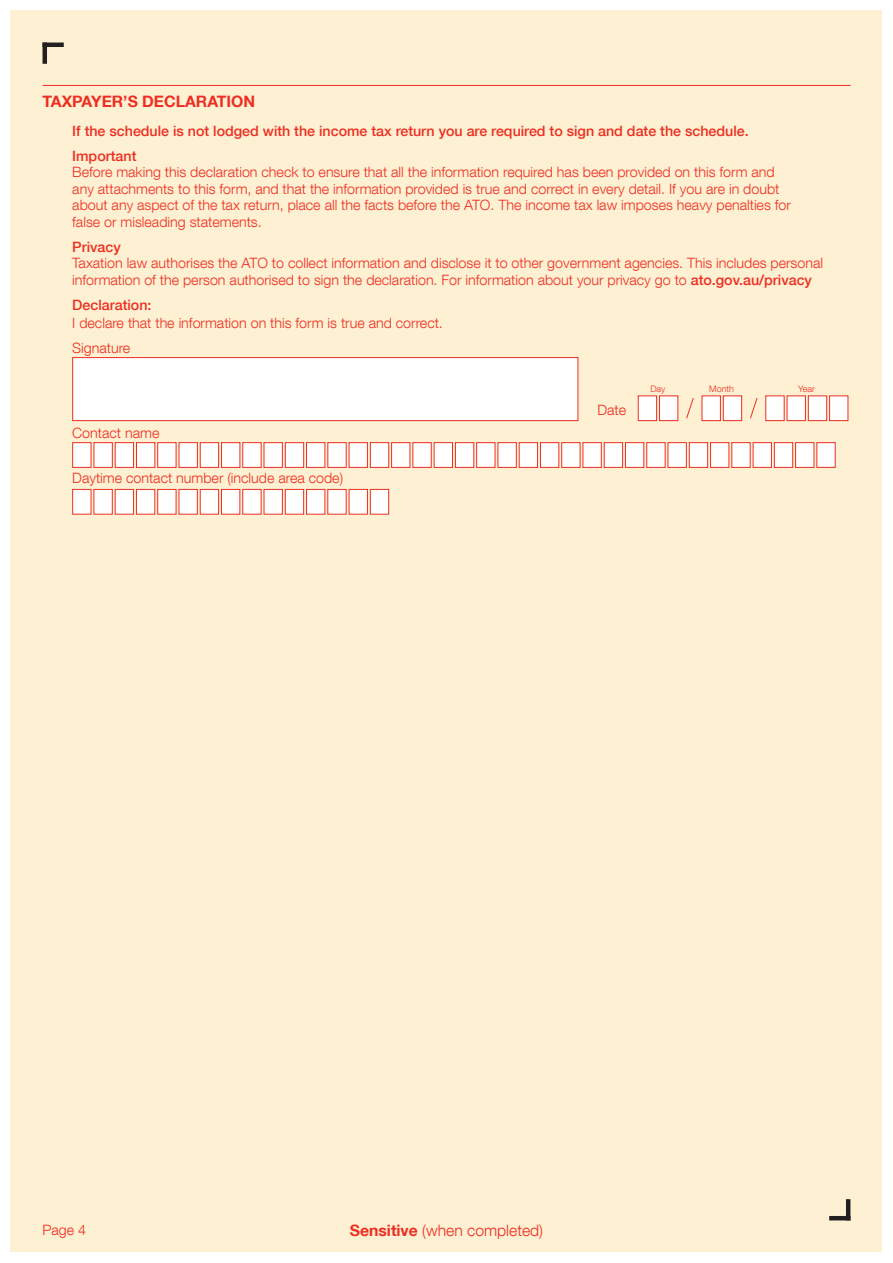
<style>
.page{position:relative;width:893px;height:1263px;background:#fff}
.page>*{position:absolute;margin:0;border:0;box-sizing:border-box;transform-origin:0 0}
.t1{font:300 15.75px "Helvetica Neue LT Com";color:#ee2e22}
.F_-_Question{font:700 15.75px "Helvetica Neue LT Com";color:#ee2e22}
.F_-_Body{font:300 14.25px/16.5px "Helvetica Neue LT Com";color:#ee2e22}
.F_-_Body-2{font:500 14.25px "Helvetica Neue LT Com";color:#ee2e22}
.F_-_Body_no_space_af{font:500 14.25px "Helvetica Neue LT Com";color:#ee2e22}
.F_-_Day_Month_Year{font:300 9px "Helvetica Neue LT Com";color:#ee2e22}
.s1{font-weight:500}
.s2{font-weight:700}
</style>
<div class="page">
<div style="left:11px;top:11px;width:871px;height:1241px;background:#fef1d3"></div>
<hr style="left:43px;top:43px;width:21px;height:4px;background:#231f20">
<hr style="left:43px;top:43px;width:4px;height:21px;background:#231f20">
<hr style="left:829px;top:1216px;width:21px;height:4px;background:#231f20">
<hr style="left:846px;top:1199px;width:4px;height:21px;background:#231f20">
<div style="left:136px;top:489px;width:19px;height:25px;background:#fff;border:1px solid #ee2e22"></div>
<div style="left:157px;top:489px;width:19px;height:25px;background:#fff;border:1px solid #ee2e22"></div>
<div style="left:179px;top:489px;width:19px;height:25px;background:#fff;border:1px solid #ee2e22"></div>
<div style="left:221px;top:489px;width:19px;height:25px;background:#fff;border:1px solid #ee2e22"></div>
<div style="left:242px;top:489px;width:19px;height:25px;background:#fff;border:1px solid #ee2e22"></div>
<div style="left:264px;top:489px;width:19px;height:25px;background:#fff;border:1px solid #ee2e22"></div>
<div style="left:306px;top:489px;width:19px;height:25px;background:#fff;border:1px solid #ee2e22"></div>
<div style="left:327px;top:489px;width:20px;height:25px;background:#fff;border:1px solid #ee2e22"></div>
<div style="left:349px;top:489px;width:19px;height:25px;background:#fff;border:1px solid #ee2e22"></div>
<div style="left:72px;top:489px;width:19px;height:25px;background:#fff;border:1px solid #ee2e22"></div>
<div style="left:94px;top:489px;width:19px;height:25px;background:#fff;border:1px solid #ee2e22"></div>
<div style="left:200px;top:489px;width:19px;height:25px;background:#fff;border:1px solid #ee2e22"></div>
<div style="left:285px;top:489px;width:19px;height:25px;background:#fff;border:1px solid #ee2e22"></div>
<div style="left:370px;top:489px;width:19px;height:25px;background:#fff;border:1px solid #ee2e22"></div>
<div style="left:115px;top:489px;width:19px;height:25px;background:#fff;border:1px solid #ee2e22"></div>
<div style="left:73px;top:443px;width:18px;height:24px;background:#fff"></div>
<div style="left:72px;top:442px;width:19px;height:26px;border:1px solid #ee2e22"></div>
<div style="left:94px;top:443px;width:18px;height:24px;background:#fff"></div>
<div style="left:94px;top:442px;width:19px;height:26px;border:1px solid #ee2e22"></div>
<div style="left:115px;top:443px;width:19px;height:24px;background:#fff"></div>
<div style="left:115px;top:442px;width:19px;height:26px;border:1px solid #ee2e22"></div>
<div style="left:136px;top:443px;width:19px;height:24px;background:#fff"></div>
<div style="left:136px;top:442px;width:19px;height:26px;border:1px solid #ee2e22"></div>
<div style="left:158px;top:443px;width:18px;height:24px;background:#fff"></div>
<div style="left:157px;top:442px;width:19px;height:26px;border:1px solid #ee2e22"></div>
<div style="left:179px;top:443px;width:18px;height:24px;background:#fff"></div>
<div style="left:179px;top:442px;width:19px;height:26px;border:1px solid #ee2e22"></div>
<div style="left:200px;top:443px;width:19px;height:24px;background:#fff"></div>
<div style="left:200px;top:442px;width:19px;height:26px;border:1px solid #ee2e22"></div>
<div style="left:222px;top:443px;width:18px;height:24px;background:#fff"></div>
<div style="left:221px;top:442px;width:19px;height:26px;border:1px solid #ee2e22"></div>
<div style="left:243px;top:443px;width:18px;height:24px;background:#fff"></div>
<div style="left:242px;top:442px;width:20px;height:26px;border:1px solid #ee2e22"></div>
<div style="left:264px;top:443px;width:18px;height:24px;background:#fff"></div>
<div style="left:264px;top:442px;width:19px;height:26px;border:1px solid #ee2e22"></div>
<div style="left:285px;top:443px;width:19px;height:24px;background:#fff"></div>
<div style="left:285px;top:442px;width:19px;height:26px;border:1px solid #ee2e22"></div>
<div style="left:307px;top:443px;width:18px;height:24px;background:#fff"></div>
<div style="left:306px;top:442px;width:19px;height:26px;border:1px solid #ee2e22"></div>
<div style="left:328px;top:443px;width:18px;height:24px;background:#fff"></div>
<div style="left:327px;top:442px;width:20px;height:26px;border:1px solid #ee2e22"></div>
<div style="left:349px;top:443px;width:18px;height:24px;background:#fff"></div>
<div style="left:349px;top:442px;width:19px;height:26px;border:1px solid #ee2e22"></div>
<div style="left:370px;top:443px;width:19px;height:24px;background:#fff"></div>
<div style="left:370px;top:442px;width:19px;height:26px;border:1px solid #ee2e22"></div>
<div style="left:392px;top:443px;width:18px;height:24px;background:#fff"></div>
<div style="left:391px;top:442px;width:19px;height:26px;border:1px solid #ee2e22"></div>
<div style="left:413px;top:443px;width:18px;height:24px;background:#fff"></div>
<div style="left:412px;top:442px;width:20px;height:26px;border:1px solid #ee2e22"></div>
<div style="left:434px;top:443px;width:18px;height:24px;background:#fff"></div>
<div style="left:434px;top:442px;width:19px;height:26px;border:1px solid #ee2e22"></div>
<div style="left:455px;top:443px;width:19px;height:24px;background:#fff"></div>
<div style="left:455px;top:442px;width:19px;height:26px;border:1px solid #ee2e22"></div>
<div style="left:477px;top:443px;width:18px;height:24px;background:#fff"></div>
<div style="left:476px;top:442px;width:19px;height:26px;border:1px solid #ee2e22"></div>
<div style="left:498px;top:443px;width:18px;height:24px;background:#fff"></div>
<div style="left:498px;top:442px;width:19px;height:26px;border:1px solid #ee2e22"></div>
<div style="left:519px;top:443px;width:19px;height:24px;background:#fff"></div>
<div style="left:519px;top:442px;width:19px;height:26px;border:1px solid #ee2e22"></div>
<div style="left:540px;top:443px;width:19px;height:24px;background:#fff"></div>
<div style="left:540px;top:442px;width:19px;height:26px;border:1px solid #ee2e22"></div>
<div style="left:562px;top:443px;width:18px;height:24px;background:#fff"></div>
<div style="left:561px;top:442px;width:19px;height:26px;border:1px solid #ee2e22"></div>
<div style="left:583px;top:443px;width:18px;height:24px;background:#fff"></div>
<div style="left:583px;top:442px;width:19px;height:26px;border:1px solid #ee2e22"></div>
<div style="left:604px;top:443px;width:19px;height:24px;background:#fff"></div>
<div style="left:604px;top:442px;width:19px;height:26px;border:1px solid #ee2e22"></div>
<div style="left:625px;top:443px;width:19px;height:24px;background:#fff"></div>
<div style="left:625px;top:442px;width:19px;height:26px;border:1px solid #ee2e22"></div>
<div style="left:647px;top:443px;width:18px;height:24px;background:#fff"></div>
<div style="left:646px;top:442px;width:19px;height:26px;border:1px solid #ee2e22"></div>
<div style="left:668px;top:443px;width:18px;height:24px;background:#fff"></div>
<div style="left:668px;top:442px;width:19px;height:26px;border:1px solid #ee2e22"></div>
<div style="left:689px;top:443px;width:19px;height:24px;background:#fff"></div>
<div style="left:689px;top:442px;width:19px;height:26px;border:1px solid #ee2e22"></div>
<div style="left:710px;top:443px;width:19px;height:24px;background:#fff"></div>
<div style="left:710px;top:442px;width:19px;height:26px;border:1px solid #ee2e22"></div>
<div style="left:732px;top:443px;width:18px;height:24px;background:#fff"></div>
<div style="left:731px;top:442px;width:19px;height:26px;border:1px solid #ee2e22"></div>
<div style="left:753px;top:443px;width:18px;height:24px;background:#fff"></div>
<div style="left:753px;top:442px;width:19px;height:26px;border:1px solid #ee2e22"></div>
<div style="left:774px;top:443px;width:19px;height:24px;background:#fff"></div>
<div style="left:774px;top:442px;width:19px;height:26px;border:1px solid #ee2e22"></div>
<div style="left:796px;top:443px;width:18px;height:24px;background:#fff"></div>
<div style="left:795px;top:442px;width:19px;height:26px;border:1px solid #ee2e22"></div>
<div style="left:817px;top:443px;width:18px;height:24px;background:#fff"></div>
<div style="left:816px;top:442px;width:20px;height:26px;border:1px solid #ee2e22"></div>
<div style="left:638px;top:395px;width:19px;height:26px;background:#fff;border:1px solid #ee2e22"></div>
<div style="left:659px;top:395px;width:19px;height:26px;background:#fff;border:1px solid #ee2e22"></div>
<div style="left:702px;top:395px;width:19px;height:26px;background:#fff;border:1px solid #ee2e22"></div>
<div style="left:723px;top:395px;width:19px;height:26px;background:#fff;border:1px solid #ee2e22"></div>
<div style="left:765px;top:395px;width:19px;height:26px;background:#fff;border:1px solid #ee2e22"></div>
<div style="left:787px;top:395px;width:19px;height:26px;background:#fff;border:1px solid #ee2e22"></div>
<div style="left:808px;top:395px;width:19px;height:26px;background:#fff;border:1px solid #ee2e22"></div>
<svg style="left:750px;top:398px;width:8px;height:21px"></svg>
<svg style="left:686px;top:398px;width:8px;height:21px"></svg>
<div style="left:829px;top:395px;width:19px;height:26px;background:#fff;border:1px solid #ee2e22"></div>
<div style="left:72px;top:357px;width:506px;height:64px;background:#fff;border:1px solid #ee2e22"></div>
<hr style="left:43px;top:85px;width:807px;height:1px;background:#ee2e22">
<p class="F_-_Question" style="left:43px;top:91px;width:214px">TAXPAYER’S DECLARATION</p>
<p class="F_-_Body-2" style="left:72px;top:122px;width:678px">If the schedule is not lodged with the income tax return you are required to sign and date the schedule.</p>
<p class="F_-_Body" style="left:72px;top:147px;width:720px"><span class="s1">Important<br></span>Before making this declaration check to ensure that all the information required has been provided on this form and any attachments to this form, and that the information provided is true and correct in every detail. If you are in doubt about any aspect of the tax return, place all the facts before the ATO. The income tax law imposes heavy penalties for false or misleading statements.</p>
<p class="F_-_Body" style="left:72px;top:238px;width:752px"><span class="s1">Privacy<br></span>Taxation law authorises the ATO to collect information and disclose it to other government agencies. This includes personal information of the person authorised to sign the declaration. For information about your privacy go to <span class="s1">ato.gov.au/privacy</span></p>
<p class="F_-_Body_no_space_af" style="left:72px;top:296px;width:81px">Declaration:</p>
<p class="F_-_Body" style="left:72px;top:315px;width:372px">I declare that the information on this form is true and correct.</p>
<p class="F_-_Body" style="left:72px;top:339px;width:60px">Signature</p>
<p class="F_-_Body" style="left:72px;top:424px;width:89px">Contact name</p>
<p class="F_-_Body" style="left:72px;top:470px;width:272px">Daytime contact number (include area code)</p>
<p class="F_-_Body" style="left:597px;top:401px;width:30px">Date</p>
<p class="F_-_Day_Month_Year" style="left:650px;top:383px;width:17px">Day</p>
<p class="F_-_Day_Month_Year" style="left:709px;top:383px;width:26px">Month</p>
<p class="F_-_Day_Month_Year" style="left:798px;top:383px;width:18px">Year</p>
<p class="F_-_Body" style="left:43px;top:1221px;width:45px">Page 4</p>
<p class="t1" style="left:350px;top:1221px;width:195px"><span class="s2">Sensitive</span> (when completed)</p>
</div>
